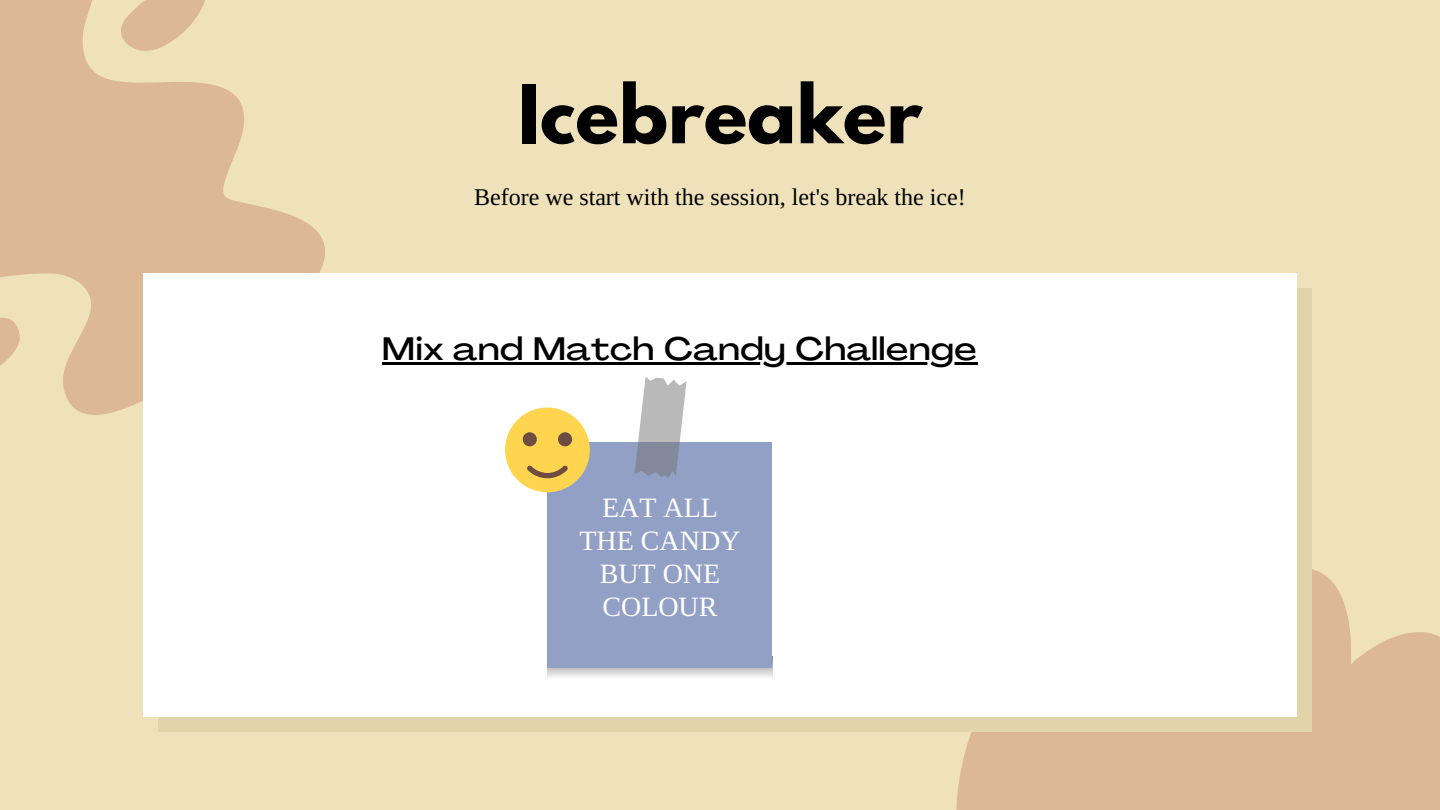
<style>
.page{position:relative;width:1440px;height:810px;background:#efe1ba}
.page>*{position:absolute;margin:0;border:0;box-sizing:border-box;transform-origin:0 0}
.t1{font:700 72px "League Spartan";color:#000}
.t2{font:500 expanded 32px "Agrandir";letter-spacing:.02em;color:#000}
.t3{font:28px/33px "Libra Serif Modern";color:#fff;text-align:center}
.t4{font:24px "Libra Serif Modern";color:#000}
</style>
<div class="page">
<svg style="left:0;top:0;width:390px;height:415px;fill:#ddb896"></svg>
<svg style="left:956px;top:569px;width:484px;height:241px;background:#dfbd9a"></svg>
<div style="left:158px;top:289px;width:1154px;height:443px;background:#e1d3aa"></div>
<div style="left:143px;top:274px;width:1154px;height:443px;background:#fff"></div>
<svg style="left:547px;top:668px;width:225px;height:9px;background:#dadada"></svg>
<div style="left:547px;top:442px;width:225px;height:226px;background:#92a0c6"></div>
<svg style="left:634px;top:377px;width:53px;height:101px"></svg>
<div style="left:505px;top:408px;width:85px;height:84px;background:#ffd54f;border-radius:50%"></div>
<div style="left:523px;top:432px;width:14px;height:14px;background:#6d4c41;border-radius:50%"></div>
<div style="left:558px;top:432px;width:14px;height:14px;background:#6d4c41;border-radius:50%"></div>
<svg style="left:527px;top:465px;width:41px;height:13px"></svg>
<hr style="left:382px;top:362px;width:595px;height:3px;background:#000">
<p class="t1" style="left:518px;top:78px;width:406px">Icebreaker</p>
<p class="t4" style="left:474px;top:185px;width:493px">Before we start with the session, let's break the ice!</p>
<p class="t2" style="left:382px;top:336px;width:596px">Mix and Match Candy Challenge</p>
<p class="t3" style="left:580px;top:491px;width:162px">EAT ALL<br>THE CANDY<br>BUT ONE<br>COLOUR</p>
</div>
